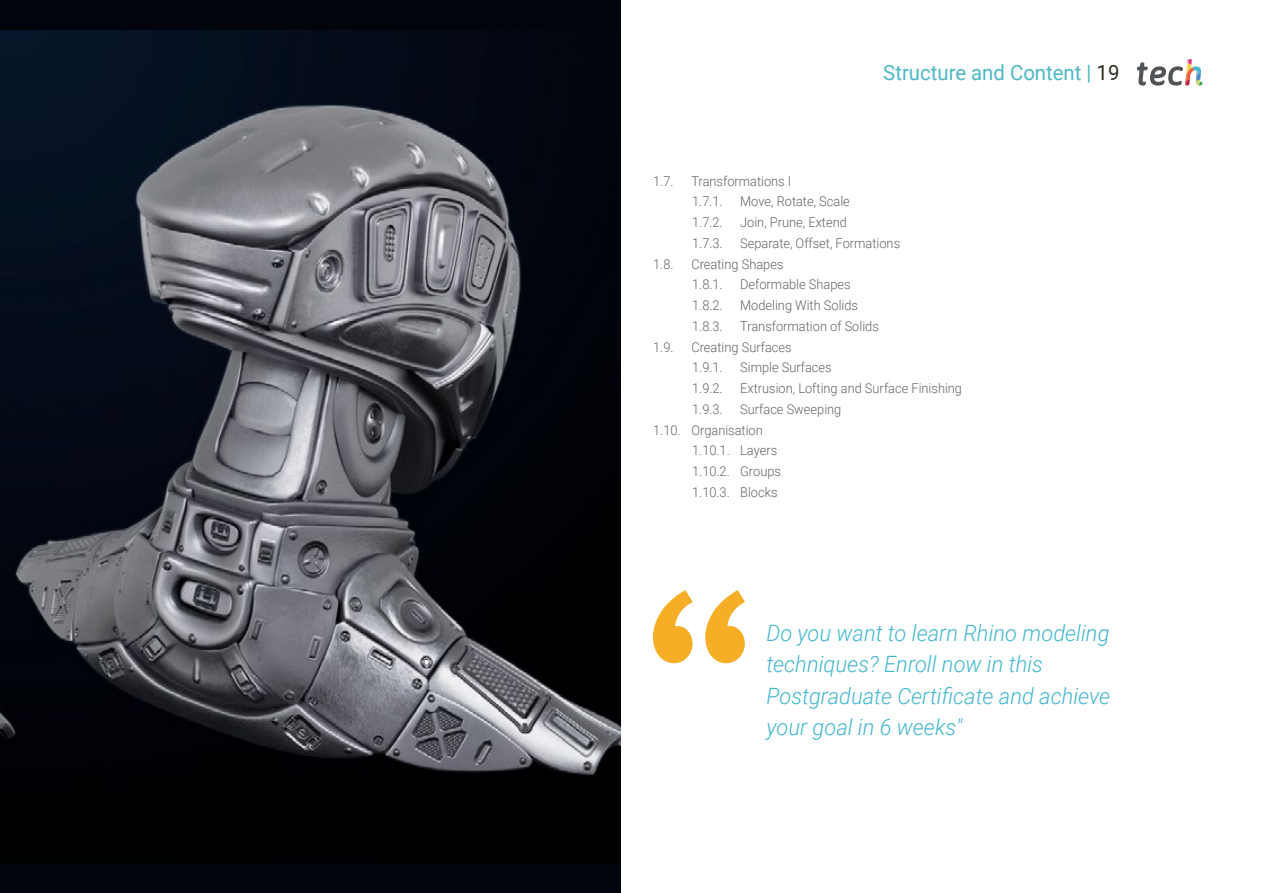
<style>
.page{position:relative;width:1263px;height:893px;background:#fff}
.page>*{position:absolute;margin:0;border:0;box-sizing:border-box;transform-origin:0 0}
.t1{font:italic 300 22.5px/31.5px "Roboto";color:#43b7cf}
.t2{font:21px "Roboto";color:#4db7c5}
.t3{font:300 13.5px/20.7px "Roboto";color:#61646a;scale:.95 1}
.s1{color:#312e20}
</style>
<div class="page">
<div style="left:0;top:0;width:621px;height:893px;background:#01040b"></div>
<img style="left:0;top:31px;width:621px;height:831px">
<svg style="left:653px;top:590px;width:92px;height:73px"></svg>
<svg style="left:1137px;top:59px;width:65px;height:27px"></svg>
<h2 class="t2" style="left:883px;top:57px;width:238px">Structure and Content | <span class="s1">19</span></h2>
<p class="t3" style="left:653px;top:170px;width:23px">1.7.</p>
<p class="t3" style="left:691px;top:170px;width:107px">Transformations I<br>1.7.1.</p>
<p class="t3" style="left:740px;top:191px;width:117px">Move, Rotate, Scale</p>
<p class="t3" style="left:692px;top:211px;width:34px">1.7.2.</p>
<p class="t3" style="left:740px;top:211px;width:114px">Join, Prune, Extend</p>
<p class="t3" style="left:692px;top:232px;width:34px">1.7.3.</p>
<p class="t3" style="left:740px;top:232px;width:170px">Separate, Offset, Formations</p>
<p class="t3" style="left:653px;top:253px;width:23px">1.8.</p>
<p class="t3" style="left:691px;top:253px;width:98px">Creating Shapes<br>1.8.1.</p>
<p class="t3" style="left:740px;top:274px;width:118px">Deformable Shapes</p>
<p class="t3" style="left:692px;top:294px;width:34px">1.8.2.</p>
<p class="t3" style="left:740px;top:294px;width:126px">Modeling With Solids</p>
<p class="t3" style="left:692px;top:315px;width:34px">1.8.3.</p>
<p class="t3" style="left:740px;top:315px;width:147px">Transformation of Solids</p>
<p class="t3" style="left:653px;top:336px;width:23px">1.9.</p>
<p class="t3" style="left:691px;top:336px;width:107px">Creating Surfaces<br>1.9.1.</p>
<p class="t3" style="left:740px;top:357px;width:98px">Simple Surfaces</p>
<p class="t3" style="left:692px;top:377px;width:34px">1.9.2.</p>
<p class="t3" style="left:740px;top:377px;width:235px">Extrusion, Lofting and Surface Finishing</p>
<p class="t3" style="left:692px;top:398px;width:34px">1.9.3.</p>
<p class="t3" style="left:740px;top:398px;width:108px">Surface Sweeping</p>
<p class="t3" style="left:653px;top:419px;width:117px">1.10. Organisation</p>
<p class="t3" style="left:692px;top:440px;width:91px">1.10.1. Layers</p>
<p class="t3" style="left:692px;top:460px;width:95px">1.10.2. Groups</p>
<p class="t3" style="left:692px;top:481px;width:91px">1.10.3. Blocks</p>
<h1 class="t1" style="left:766px;top:616px;width:345px">Do you want to learn Rhino modeling techniques? Enroll now in this<br>Postgraduate Certificate and achieve your goal in 6 weeks"</h1>
</div>
